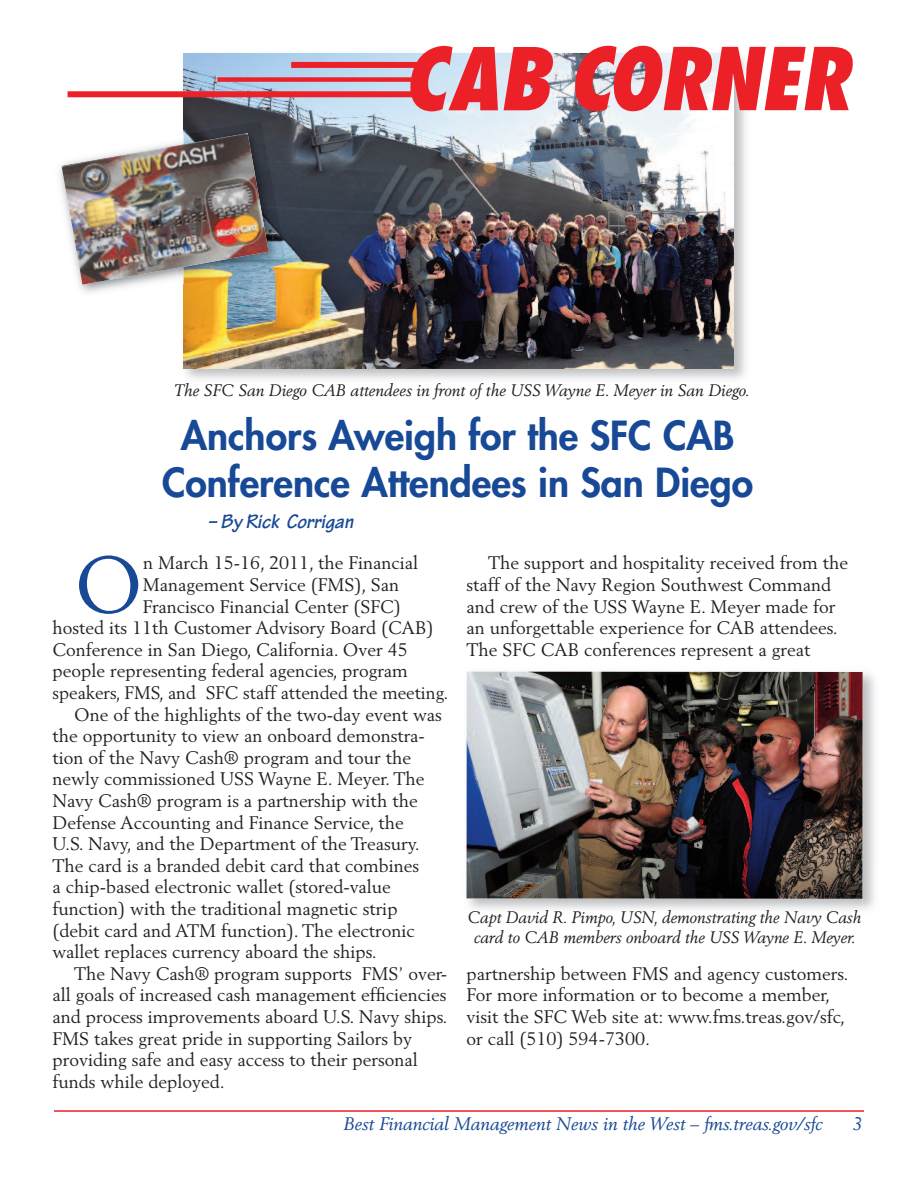
<style>
.page{position:relative;width:918px;height:1188px;background:#fff}
.page>*{position:absolute;margin:0;border:0;box-sizing:border-box;transform-origin:0 0}
.t1{font:italic 800 condensed 84px "Futura Std";letter-spacing:-.015em;color:#ec2127}
.t2{font:79.2px "Berling LT Std";color:#184996}
.t3{font:800 39px/46.8px "Futura Std";color:#184996;text-align:center}
.t4{font:italic 700 21px "Tekton Pro";color:#184996}
.t5{font:18px/21.6px "Berling LT Std";color:#231f20}
.t6{font:italic 18px "Berling LT Std";color:#184996}
.t7{font:italic 16.5px/19.8px "Berling LT Std";color:#231f20;text-align:center}
</style>
<div class="page">
<img style="left:177px;top:53px;width:569px;height:326px">
<img style="left:184px;top:53px;width:550px;height:315px">
<img style="left:467px;top:672px;width:396px;height:227px">
<img style="left:184px;top:121px;width:103px;height:163px">
<img style="left:62px;top:133px;width:207px;height:152px">
<div style="left:291px;top:62px;width:136px;height:6px;background:#ec2127"></div>
<div style="left:68px;top:91px;width:352px;height:6px;background:#ec2127"></div>
<div style="left:217px;top:77px;width:208px;height:5px;background:#ec2127"></div>
<hr style="left:54px;top:1110px;width:810px;height:2px;background:#ec2127">
<h1 class="t1" style="left:403px;top:43px;width:448px">CAB CORNER</h1>
<p class="t7" style="left:174px;top:381px;width:577px">The SFC San Diego CAB attendees in front of the USS Wayne E. Meyer in San Diego.</p>
<h3 class="t3" style="left:162px;top:415px;width:593px">Anchors Aweigh for the SFC CAB<br>Conference Attendees in San Diego</h3>
<p class="t4" style="left:207px;top:514px;width:147px">– By Rick Corrigan</p>
<h2 class="t2" style="left:74px;top:552px;width:70px">O</h2>
<p class="t5" style="left:143px;top:554px;width:277px">n March 15-16, 2011, the Financial</p>
<p class="t5" style="left:143px;top:575px;width:258px">Management Service (FMS), San</p>
<p class="t5" style="left:143px;top:597px;width:259px">Francisco Financial Center (SFC)</p>
<p class="t5" style="left:53px;top:618px;width:383px">hosted its 11th Customer Advisory Board (CAB)</p>
<p class="t5" style="left:53px;top:640px;width:357px">Conference in San Diego, California. Over 45</p>
<p class="t5" style="left:53px;top:662px;width:357px">people representing federal agencies, program</p>
<p class="t5" style="left:53px;top:683px;width:397px">speakers, FMS, and SFC staff attended the meeting.</p>
<p class="t5" style="left:74px;top:705px;width:369px">One of the highlights of the two-day event was</p>
<p class="t5" style="left:53px;top:726px;width:374px">the opportunity to view an onboard demonstra-</p>
<p class="t5" style="left:53px;top:748px;width:360px">tion of the Navy Cash® program and tour the</p>
<p class="t5" style="left:53px;top:770px;width:373px">newly commissioned USS Wayne E. Meyer. The</p>
<p class="t5" style="left:53px;top:791px;width:367px">Navy Cash® program is a partnership with the</p>
<p class="t5" style="left:53px;top:813px;width:353px">Defense Accounting and Finance Service, the</p>
<p class="t5" style="left:53px;top:834px;width:369px">U.S. Navy, and the Department of the Treasury.</p>
<p class="t5" style="left:53px;top:856px;width:368px">The card is a branded debit card that combines</p>
<p class="t5" style="left:53px;top:878px;width:340px">a chip-based electronic wallet (stored-value</p>
<p class="t5" style="left:53px;top:899px;width:347px">function) with the traditional magnetic strip</p>
<p class="t5" style="left:53px;top:921px;width:364px">(debit card and ATM function). The electronic</p>
<p class="t5" style="left:53px;top:942px;width:326px">wallet replaces currency aboard the ships.</p>
<p class="t5" style="left:74px;top:964px;width:375px">The Navy Cash® program supports FMS’ over-</p>
<p class="t5" style="left:53px;top:986px;width:395px">all goals of increased cash management efficiencies</p>
<p class="t5" style="left:53px;top:1007px;width:396px">and process improvements aboard U.S. Navy ships.</p>
<p class="t5" style="left:53px;top:1029px;width:361px">FMS takes great pride in supporting Sailors by</p>
<p class="t5" style="left:53px;top:1050px;width:367px">providing safe and easy access to their personal</p>
<p class="t5" style="left:53px;top:1072px;width:174px">funds while deployed.</p>
<p class="t5" style="left:467px;top:554px;width:383px;text-indent:22px">The support and hospitality received from the staff of the Navy Region Southwest Command and crew of the USS Wayne E. Meyer made for an unforgettable experience for CAB attendees.<br>The SFC CAB conferences represent a great</p>
<p class="t7" style="left:468px;top:909px;width:395px">Capt David R. Pimpo, USN, demonstrating the Navy Cash card to CAB members onboard the USS Wayne E. Meyer.</p>
<p class="t5" style="left:467px;top:964px;width:383px">partnership between FMS and agency customers.<br>For more information or to become a member, visit the SFC Web site at: www.fms.treas.gov/sfc, or call (510) 594-7300.</p>
<p class="t6" style="left:343px;top:1116px;width:481px">Best Financial Management News in the West – fms.treas.gov/sfc</p>
<p class="t6" style="left:853px;top:1116px;width:12px">3</p>
</div>
